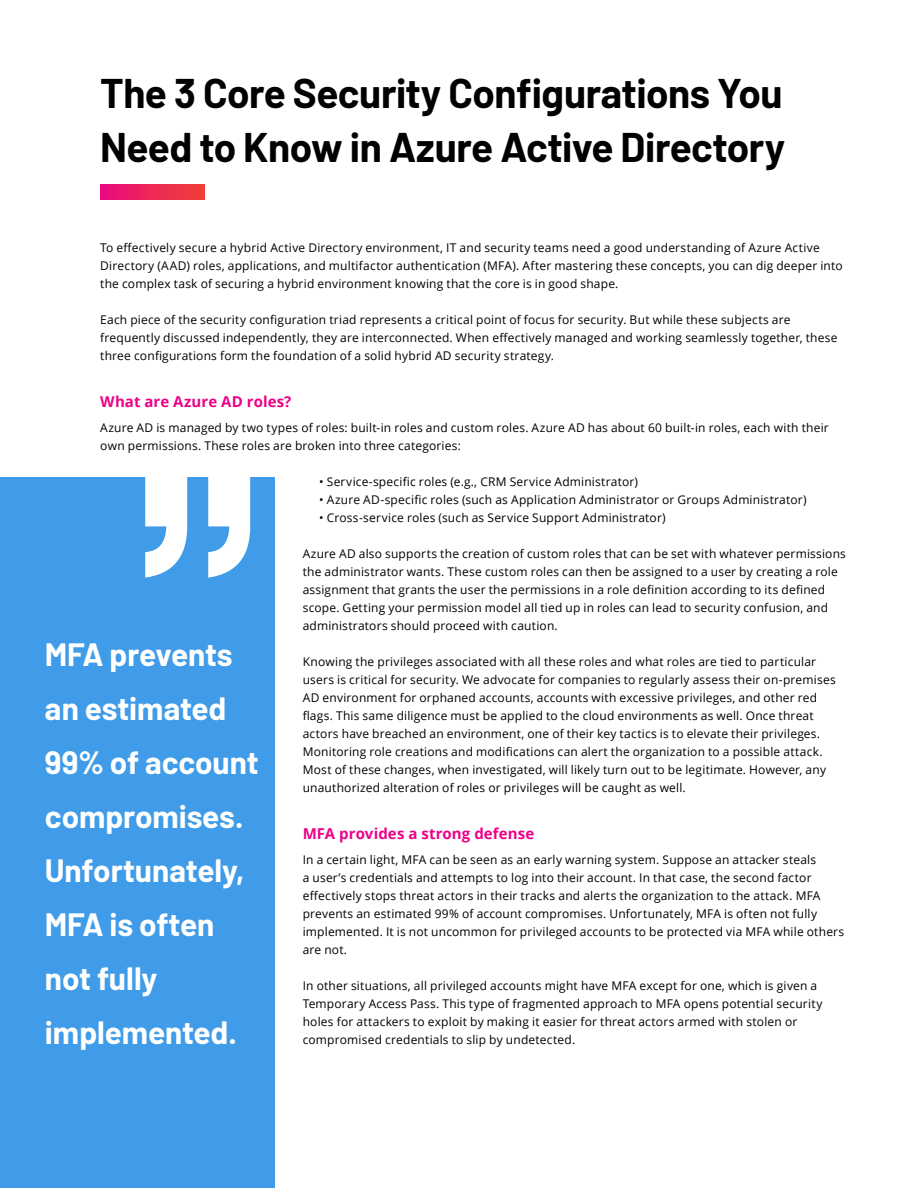
<style>
.page{position:relative;width:918px;height:1188px;background:#fff}
.page>*{position:absolute;margin:0;border:0;box-sizing:border-box;transform-origin:0 0}
.t1{font:306.6px "Krungthep";color:#fff;scale:.82 1}
.t2{font:700 40.5px/54px "Barlow";letter-spacing:-.015em;color:#000101}
.t3{font:700 31.5px/54px "Barlow";letter-spacing:-.005em;color:#fff}
.t4{font:700 15px "Open Sans";letter-spacing:.005em;color:#ed0188}
.t5{font:12px/18px "Open Sans";letter-spacing:.015em;color:#000}
</style>
<div class="page">
<svg style="left:100px;top:184px;width:104px;height:15px;background:#ec2658"></svg>
<div style="left:0;top:477px;width:274px;height:711px;background:#409ce8"></div>
<h2 class="t2" style="left:100px;top:63px;width:686px">The 3 Core Security Configurations You<br>Need to Know in Azure Active Directory</h2>
<p class="t5" style="left:100px;top:238px;width:744px">To effectively secure a hybrid Active Directory environment, IT and security teams need a good understanding of Azure Active<br>Directory (AAD) roles, applications, and multifactor authentication (MFA). After mastering these concepts, you can dig deeper into the complex task of securing a hybrid environment knowing that the core is in good shape.</p>
<p class="t5" style="left:100px;top:310px;width:739px">Each piece of the security configuration triad represents a critical point of focus for security. But while these subjects are frequently discussed independently, they are interconnected. When effectively managed and working seamlessly together, these three configurations form the foundation of a solid hybrid AD security strategy.</p>
<p class="t4" style="left:100px;top:390px;width:193px">What are Azure AD roles?</p>
<p class="t5" style="left:100px;top:418px;width:730px">Azure AD is managed by two types of roles: built-in roles and custom roles. Azure AD has about 60 built-in roles, each with their own permissions. These roles are broken into three categories:</p>
<p class="t5" style="left:319px;top:472px;width:320px">• Service-specific roles (e.g., CRM Service Administrator)</p>
<p class="t5" style="left:319px;top:490px;width:489px">• Azure AD-specific roles (such as Application Administrator or Groups Administrator)</p>
<p class="t5" style="left:319px;top:508px;width:348px">• Cross-service roles (such as Service Support Administrator)</p>
<p class="t5" style="left:303px;top:544px;width:545px">Azure AD also supports the creation of custom roles that can be set with whatever permissions the administrator wants. These custom roles can then be assigned to a user by creating a role assignment that grants the user the permissions in a role definition according to its defined scope. Getting your permission model all tied up in roles can lead to security confusion, and administrators should proceed with caution.</p>
<p class="t5" style="left:303px;top:652px;width:535px">Knowing the privileges associated with all these roles and what roles are tied to particular users is critical for security. We advocate for companies to regularly assess their on-premises AD environment for orphaned accounts, accounts with excessive privileges, and other red flags. This same diligence must be applied to the cloud environments as well. Once threat actors have breached an environment, one of their key tactics is to elevate their privileges.<br>Monitoring role creations and modifications can alert the organization to a possible attack.<br>Most of these changes, when investigated, will likely turn out to be legitimate. However, any unauthorized alteration of roles or privileges will be caught as well.</p>
<p class="t4" style="left:303px;top:822px;width:233px">MFA provides a strong defense</p>
<p class="t5" style="left:303px;top:850px;width:543px">In a certain light, MFA can be seen as an early warning system. Suppose an attacker steals<br>a user’s credentials and attempts to log into their account. In that case, the second factor effectively stops threat actors in their tracks and alerts the organization to the attack. MFA prevents an estimated 99% of account compromises. Unfortunately, MFA is often not fully implemented. It is not uncommon for privileged accounts to be protected via MFA while others are not.</p>
<p class="t5" style="left:303px;top:976px;width:521px">In other situations, all privileged accounts might have MFA except for one, which is given a Temporary Access Pass. This type of fragmented approach to MFA opens potential security holes for attackers to exploit by making it easier for threat actors armed with stolen or compromised credentials to slip by undetected.</p>
<h1 class="t1" style="left:124px;top:420px;width:181px">”</h1>
<h3 class="t3" style="left:45px;top:625px;width:215px">MFA prevents an estimated<br>99% of account compromises.<br>Unfortunately,<br>MFA is often not fully implemented.</h3>
</div>
